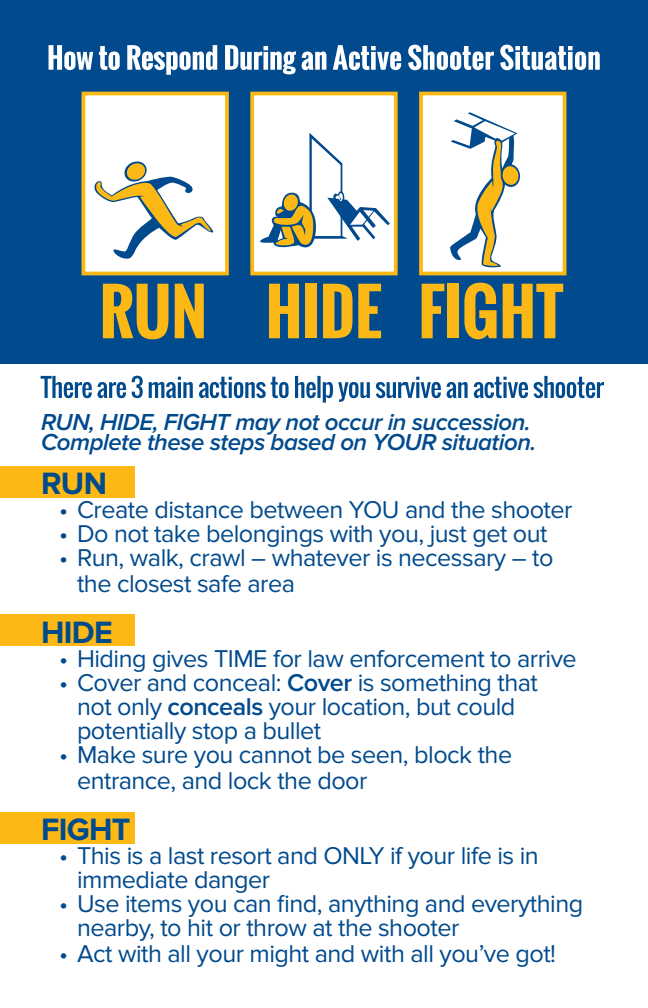
<style>
.page{position:relative;width:648px;height:1008px;background:#fff}
.page>*{position:absolute;margin:0;border:0;box-sizing:border-box;transform-origin:0 0}
.paragraph{font:700 32px "Proxima Nova";letter-spacing:-.02em;color:#004a8d}
.paragraph-2{font:25.2px/24px "Proxima Nova";letter-spacing:-.02em;color:#004a8d}
.paragraph-3{font:italic 600 24px "Proxima Nova";letter-spacing:-.02em;color:#004a8d}
.s1{font-weight:600}
</style>
<div class="page">
<div style="left:0;top:466px;width:134px;height:32px;background:#fcb814"></div>
<div style="left:0;top:614px;width:134px;height:32px;background:#fcb814"></div>
<div style="left:0;top:812px;width:134px;height:32px;background:#fcb814"></div>
<div style="left:0;top:0;width:648px;height:364px;background:#004a8d"></div>
<div style="left:83px;top:94px;width:144px;height:180px;background:#fff"></div>
<div style="left:82px;top:92px;width:147px;height:183px;border:4px solid #fcb814"></div>
<div style="left:252px;top:94px;width:144px;height:180px;background:#fff"></div>
<div style="left:250px;top:92px;width:148px;height:183px;border:4px solid #fcb814"></div>
<div style="left:421px;top:94px;width:144px;height:180px;background:#fff"></div>
<div style="left:419px;top:92px;width:147px;height:183px;border:4px solid #fcb814"></div>
<svg style="left:94px;top:161px;width:120px;height:98px"></svg>
<svg style="left:260px;top:133px;width:130px;height:115px"></svg>
<svg style="left:500px;top:163px;width:21px;height:25px"></svg>
<svg style="left:450px;top:112px;width:68px;height:156px"></svg>
<svg style="left:103px;top:284px;width:65px;height:55px"></svg>
<svg style="left:175px;top:284px;width:29px;height:54px"></svg>
<svg style="left:269px;top:284px;width:30px;height:54px"></svg>
<div style="left:306px;top:284px;width:11px;height:54px;background:#fcb814"></div>
<svg style="left:323px;top:284px;width:58px;height:54px"></svg>
<svg style="left:422px;top:284px;width:22px;height:54px"></svg>
<div style="left:448px;top:284px;width:11px;height:54px;background:#fcb814"></div>
<svg style="left:464px;top:283px;width:33px;height:56px"></svg>
<svg style="left:503px;top:284px;width:60px;height:54px"></svg>
<svg style="left:41px;top:376px;width:563px;height:27px"></svg>
<svg style="left:49px;top:45px;width:551px;height:30px"></svg>
<p class="paragraph-3" style="left:41px;top:408px;width:491px">RUN, HIDE, FIGHT may not occur in succession.</p>
<p class="paragraph-3" style="left:41px;top:428px;width:497px">Complete these steps based on YOUR situation.</p>
<p class="paragraph" style="left:41px;top:465px;width:68px">RUN</p>
<p class="paragraph-2" style="left:59px;top:498px;width:515px">• Create distance between YOU and the shooter</p>
<p class="paragraph-2" style="left:59px;top:522px;width:490px">• Do not take belongings with you, just get out</p>
<p class="paragraph-2" style="left:77px;top:546px;width:478px;line-height:25.6px;text-indent:-18px">• Run, walk, crawl – whatever is necessary – to the closest safe area</p>
<p class="paragraph" style="left:41px;top:614px;width:73px">HIDE</p>
<p class="paragraph-2" style="left:59px;top:647px;width:519px">• Hiding gives TIME for law enforcement to arrive</p>
<p class="paragraph-2" style="left:77px;top:671px;width:462px;text-indent:-18px">• Cover and conceal: <span class="s1">Cover</span> is something that not only <span class="s1">conceals</span> your location, but could potentially stop a bullet</p>
<p class="paragraph-2" style="left:77px;top:742px;width:437px;line-height:25.6px;text-indent:-18px">• Make sure you cannot be seen, block the entrance, and lock the door</p>
<p class="paragraph" style="left:41px;top:811px;width:91px">FIGHT</p>
<p class="paragraph-2" style="left:77px;top:844px;width:463px;text-indent:-18px">• This is a last resort and ONLY if your life is in immediate danger</p>
<p class="paragraph-2" style="left:77px;top:892px;width:508px;text-indent:-18px">• Use items you can find, anything and everything nearby, to hit or throw at the shooter</p>
<p class="paragraph-2" style="left:59px;top:942px;width:499px">• Act with all your might and with all you’ve got!</p>
</div>
